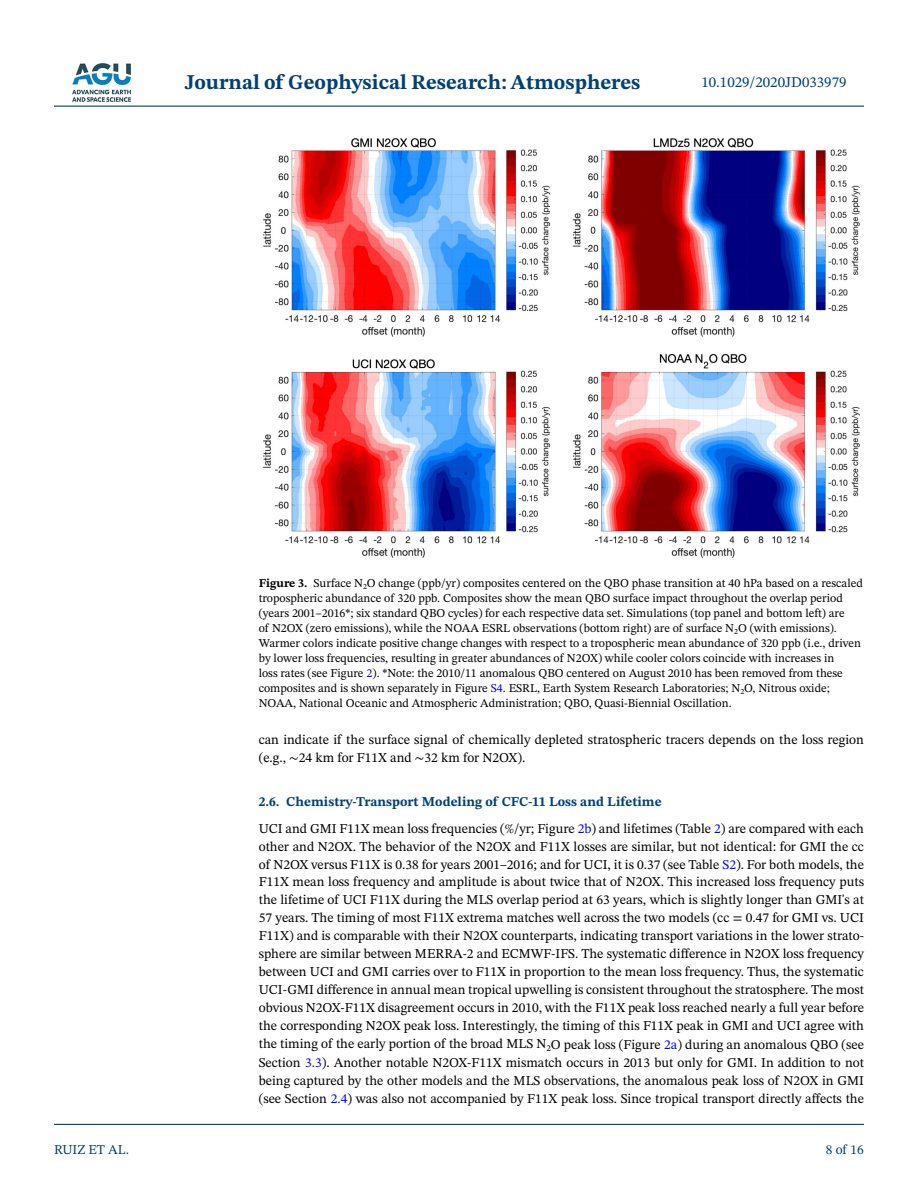
<style>
.page{position:relative;width:918px;height:1188px;background:#fff}
.page>*{position:absolute;margin:0;border:0;box-sizing:border-box;transform-origin:0 0}
.t1{font:700 21px "STIX Two Text";color:#004174}
.t2{font:15px "STIX Two Text";color:#004174}
.t3{font:13.5px/18px "STIX Two Text";color:#000}
.t4{font:13.5px "STIX Two Text";color:#004174}
.t5{font:12px/15px "STIX Two Text";color:#000}
.s1{font-weight:700}
.s2{color:#00f}
.s3{font-family:"STIX Two Math"}
.s4{font-weight:700;color:#004174}
</style>
<div class="page">
<hr style="left:54px;top:106px;width:810px;height:1px;background:#004174">
<hr style="left:54px;top:1124px;width:810px;height:1px;background:#004174">
<img style="left:72px;top:63px;width:59px;height:39px">
<img style="left:263px;top:138px;width:597px;height:420px">
<h1 class="t1" style="left:185px;top:67px;width:457px">Journal of Geophysical Research: Atmospheres</h1>
<p class="t2" style="left:701px;top:72px;width:147px">10.1029/2020JD033979</p>
<p class="t4" style="left:54px;top:1140px;width:77px">RUIZ ET AL.</p>
<p class="t5" style="left:259px;top:575px;width:606px"><span class="s1">Figure 3.</span> Surface N<sub>2</sub>O change (ppb/yr) composites centered on the QBO phase transition at 40 hPa based on a rescaled tropospheric abundance of 320 ppb. Composites show the mean QBO surface impact throughout the overlap period (years 2001–2016*; six standard QBO cycles) for each respective data set. Simulations (top panel and bottom left) are<br>of N2OX (zero emissions), while the NOAA ESRL observations (bottom right) are of surface N<sub>2</sub>O (with emissions).<br>Warmer colors indicate positive change changes with respect to a tropospheric mean abundance of 320 ppb (i.e., driven by lower loss frequencies, resulting in greater abundances of N2OX) while cooler colors coincide with increases in<br>loss rates (see Figure <span class="s2">2</span>). *Note: the 2010/11 anomalous QBO centered on August 2010 has been removed from these composites and is shown separately in Figure <span class="s2">S4</span>. ESRL, Earth System Research Laboratories; N<sub>2</sub>O, Nitrous oxide; NOAA, National Oceanic and Atmospheric Administration; QBO, Quasi-Biennial Oscillation.</p>
<p class="t3" style="left:259px;top:730px;width:607px">can indicate if the surface signal of chemically depleted stratospheric tracers depends on the loss region (e.g., <span class="s3">∼</span>24 km for F11X and <span class="s3">∼</span>32 km for N2OX).</p>
<p class="t3" style="left:259px;top:787px;width:607px;line-height:27px"><span class="s4">2.6. Chemistry-Transport Modeling of CFC-11 Loss and Lifetime<br></span>UCI and GMI F11X mean loss frequencies (%/yr; Figure <span class="s2">2b</span>) and lifetimes (Table <span class="s2">2</span>) are compared with each</p>
<p class="t3" style="left:259px;top:837px;width:607px;text-align:justify">other and N2OX. The behavior of the N2OX and F11X losses are similar, but not identical: for GMI the cc of N2OX versus F11X is 0.38 for years 2001–2016; and for UCI, it is 0.37 (see Table <span class="s2">S2</span>). For both models, the F11X mean loss frequency and amplitude is about twice that of N2OX. This increased loss frequency puts the lifetime of UCI F11X during the MLS overlap period at 63 years, which is slightly longer than GMI's at 57 years. The timing of most F11X extrema matches well across the two models (cc = 0.47 for GMI vs. UCI F11X) and is comparable with their N2OX counterparts, indicating transport variations in the lower strato&shy;sphere are similar between MERRA-2 and ECMWF-IFS. The systematic difference in N2OX loss frequency between UCI and GMI carries over to F11X in proportion to the mean loss frequency. Thus, the systematic UCI-GMI difference in annual mean tropical upwelling is consistent throughout the stratosphere. The most obvious N2OX-F11X disagreement occurs in 2010, with the F11X peak loss reached nearly a full year before the corresponding N2OX peak loss. Interestingly, the timing of this F11X peak in GMI and UCI agree with the timing of the early portion of the broad MLS N<sub>2</sub>O peak loss (Figure <span class="s2">2a</span>) during an anomalous QBO (see Section <span class="s2">3.3</span>). Another notable N2OX-F11X mismatch occurs in 2013 but only for GMI. In addition to not being captured by the other models and the MLS observations, the anomalous peak loss of N2OX in GMI (see Section <span class="s2">2.4</span>) was also not accompanied by F11X peak loss. Since tropical transport directly affects the</p>
<p class="t4" style="left:826px;top:1140px;width:40px">8 of 16</p>
</div>
